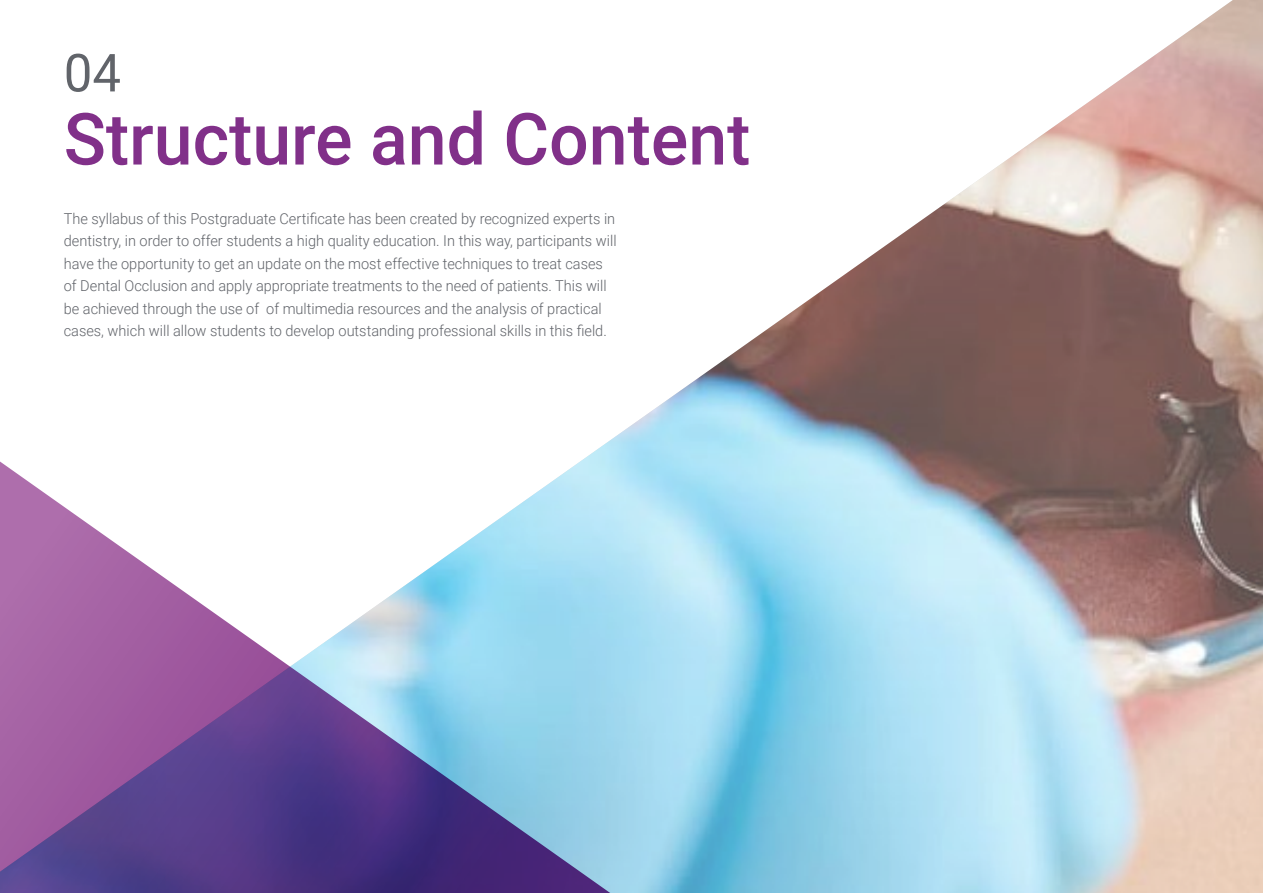
<style>
.page{position:relative;width:1263px;height:893px;background:#fff}
.page>*{position:absolute;margin:0;border:0;box-sizing:border-box;transform-origin:0 0}
.t1{font:500 72px "Roboto";color:#813089}
.t2{font:52.5px "Roboto";color:#61646a}
.t3{font:300 15px/22.5px "Roboto";color:#61646a}
</style>
<div class="page">
<img style="left:602px;top:0;width:661px;height:893px">
<svg style="left:0;top:446px;width:640px;height:447px"></svg>
<h2 class="t2" style="left:64px;top:36px;width:59px">04</h2>
<h1 class="t1" style="left:64px;top:88px;width:688px">Structure and Content</h1>
<p class="t3" style="left:64px;top:207px;width:554px">The syllabus of this Postgraduate Certificate has been created by recognized experts in dentistry, in order to offer students a high quality education. In this way, participants will have the opportunity to get an update on the most effective techniques to treat cases of Dental Occlusion and apply appropriate treatments to the need of patients. This will be achieved through the use of of multimedia resources and the analysis of practical cases, which will allow students to develop outstanding professional skills in this field.</p>
</div>
